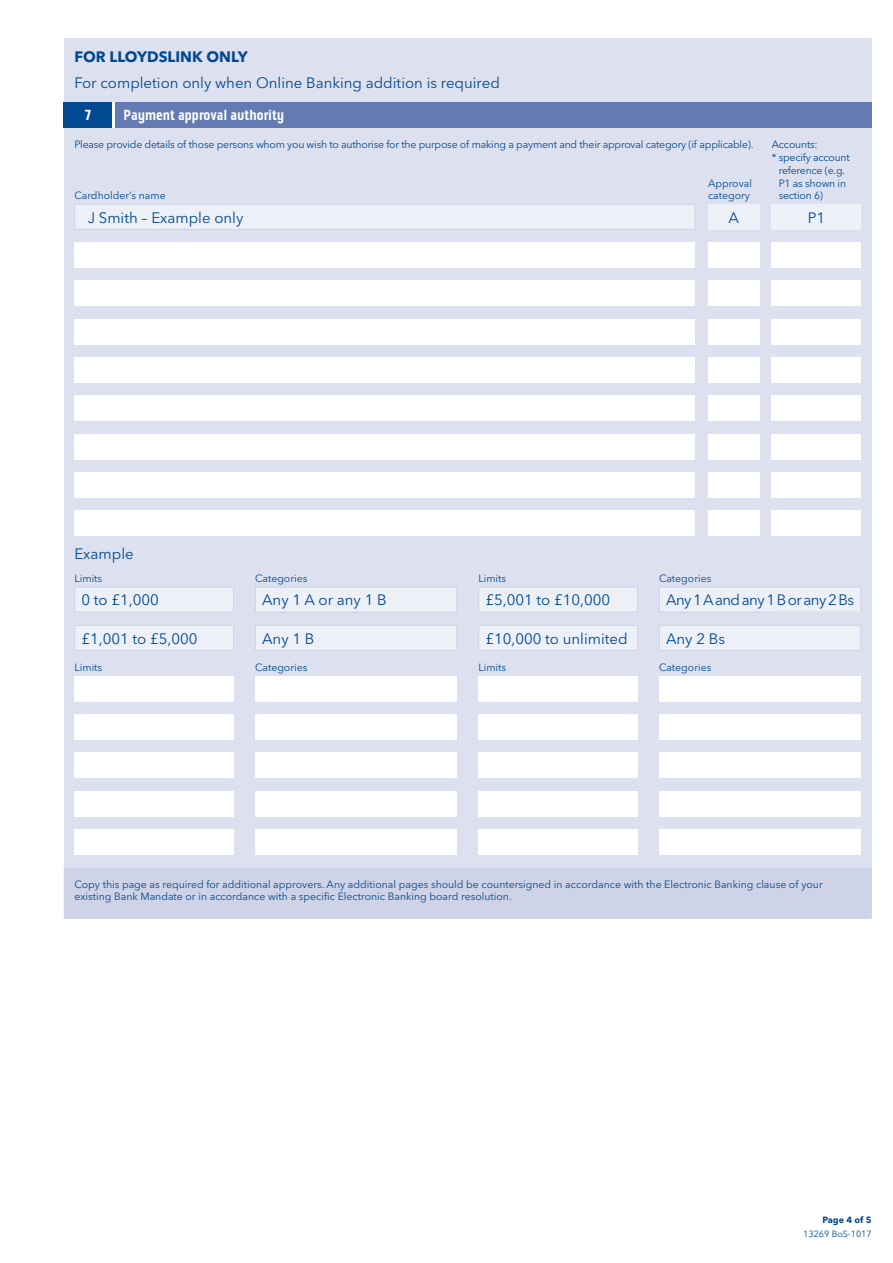
<style>
.page{position:relative;width:893px;height:1263px;background:#fff}
.page>*{position:absolute;margin:0;border:0;box-sizing:border-box;transform-origin:0 0}
.t1{font:15px "Avenir Next LT Pro";color:#014990}
.t2{font:700 15px "Bo S Pill Gothic";color:#fff}
.t3{font:15px "Avenir Next LT Pro";letter-spacing:-.04em;color:#014990}
.t4{font:700 15px "Avenir Next LT Pro";color:#014990}
.t5{font:10.5px/12.8px "Avenir Next LT Pro";color:#014990}
.t6{font:10.5px "Avenir Next LT Pro";letter-spacing:-.02em;color:#014990}
.t7{font:9px "Avenir Next LT Pro";color:#014990}
.t8{font:700 9px "Avenir Next LT Pro";color:#014990}
</style>
<div class="page">
<div style="left:64px;top:38px;width:808px;height:880px;background:#dde1ef"></div>
<hr style="left:112px;top:102px;width:3px;height:26px;background:#fff">
<div style="left:115px;top:102px;width:757px;height:26px;background:#637bb2"></div>
<div style="left:64px;top:102px;width:48px;height:26px;background:#014990"></div>
<div style="left:772px;top:204px;width:89px;height:26px;background:#edf0f7"></div>
<div style="left:75px;top:204px;width:620px;height:25px;background:#edf0f7"></div>
<div style="left:74px;top:204px;width:621px;height:26px;border:1px solid #ced3e7"></div>
<div style="left:708px;top:204px;width:51px;height:26px;background:#edf0f7"></div>
<div style="left:708px;top:242px;width:51px;height:26px;background:#fff"></div>
<div style="left:772px;top:281px;width:89px;height:25px;background:#fff"></div>
<div style="left:74px;top:242px;width:621px;height:26px;background:#fff"></div>
<div style="left:708px;top:281px;width:51px;height:25px;background:#fff"></div>
<div style="left:772px;top:319px;width:89px;height:25px;background:#fff"></div>
<div style="left:74px;top:281px;width:621px;height:25px;background:#fff"></div>
<div style="left:708px;top:319px;width:51px;height:25px;background:#fff"></div>
<div style="left:772px;top:357px;width:89px;height:26px;background:#fff"></div>
<div style="left:74px;top:319px;width:621px;height:25px;background:#fff"></div>
<div style="left:708px;top:357px;width:51px;height:26px;background:#fff"></div>
<div style="left:772px;top:395px;width:89px;height:26px;background:#fff"></div>
<div style="left:74px;top:357px;width:621px;height:26px;background:#fff"></div>
<div style="left:708px;top:395px;width:51px;height:26px;background:#fff"></div>
<div style="left:772px;top:434px;width:89px;height:25px;background:#fff"></div>
<div style="left:74px;top:395px;width:621px;height:26px;background:#fff"></div>
<div style="left:708px;top:434px;width:51px;height:25px;background:#fff"></div>
<div style="left:772px;top:472px;width:89px;height:25px;background:#fff"></div>
<div style="left:74px;top:434px;width:621px;height:25px;background:#fff"></div>
<div style="left:708px;top:472px;width:51px;height:25px;background:#fff"></div>
<div style="left:772px;top:510px;width:89px;height:26px;background:#fff"></div>
<div style="left:74px;top:472px;width:621px;height:25px;background:#fff"></div>
<div style="left:708px;top:510px;width:51px;height:26px;background:#fff"></div>
<div style="left:74px;top:510px;width:621px;height:26px;background:#fff"></div>
<div style="left:64px;top:868px;width:808px;height:50px;background:#ced3e7"></div>
<div style="left:255px;top:676px;width:202px;height:26px;background:#fff"></div>
<div style="left:74px;top:676px;width:160px;height:26px;background:#fff"></div>
<div style="left:255px;top:587px;width:202px;height:25px;background:#edf0f7"></div>
<div style="left:255px;top:587px;width:202px;height:25px;border:1px solid #ced3e7"></div>
<div style="left:75px;top:587px;width:159px;height:25px;background:#edf0f7"></div>
<div style="left:74px;top:587px;width:160px;height:25px;border:1px solid #ced3e7"></div>
<div style="left:75px;top:625px;width:159px;height:25px;background:#edf0f7"></div>
<div style="left:74px;top:625px;width:160px;height:26px;border:1px solid #ced3e7"></div>
<div style="left:479px;top:587px;width:158px;height:25px;background:#edf0f7"></div>
<div style="left:478px;top:587px;width:160px;height:25px;border:1px solid #ced3e7"></div>
<div style="left:479px;top:625px;width:158px;height:25px;background:#edf0f7"></div>
<div style="left:478px;top:625px;width:160px;height:26px;border:1px solid #ced3e7"></div>
<div style="left:255px;top:625px;width:202px;height:25px;background:#edf0f7"></div>
<div style="left:255px;top:625px;width:202px;height:26px;border:1px solid #ced3e7"></div>
<div style="left:659px;top:587px;width:202px;height:25px;background:#edf0f7"></div>
<div style="left:659px;top:587px;width:202px;height:25px;border:1px solid #ced3e7"></div>
<div style="left:659px;top:625px;width:202px;height:25px;background:#edf0f7"></div>
<div style="left:659px;top:625px;width:202px;height:26px;border:1px solid #ced3e7"></div>
<div style="left:255px;top:714px;width:202px;height:26px;background:#fff"></div>
<div style="left:74px;top:714px;width:160px;height:26px;background:#fff"></div>
<div style="left:255px;top:753px;width:202px;height:25px;background:#fff"></div>
<div style="left:74px;top:753px;width:160px;height:25px;background:#fff"></div>
<div style="left:255px;top:791px;width:202px;height:25px;background:#fff"></div>
<div style="left:74px;top:791px;width:160px;height:25px;background:#fff"></div>
<div style="left:659px;top:676px;width:202px;height:26px;background:#fff"></div>
<div style="left:478px;top:676px;width:160px;height:26px;background:#fff"></div>
<div style="left:659px;top:714px;width:202px;height:26px;background:#fff"></div>
<div style="left:478px;top:714px;width:160px;height:26px;background:#fff"></div>
<div style="left:659px;top:753px;width:202px;height:25px;background:#fff"></div>
<div style="left:478px;top:753px;width:160px;height:25px;background:#fff"></div>
<div style="left:659px;top:791px;width:202px;height:25px;background:#fff"></div>
<div style="left:478px;top:791px;width:160px;height:25px;background:#fff"></div>
<div style="left:255px;top:829px;width:202px;height:26px;background:#fff"></div>
<div style="left:74px;top:829px;width:160px;height:26px;background:#fff"></div>
<div style="left:659px;top:829px;width:202px;height:26px;background:#fff"></div>
<div style="left:478px;top:829px;width:160px;height:26px;background:#fff"></div>
<div style="left:772px;top:242px;width:89px;height:26px;background:#fff"></div>
<h1 class="t4" style="left:74px;top:48px;width:175px">FOR LLOYDSLINK ONLY</h1>
<h1 class="t1" style="left:74px;top:74px;width:427px">For completion only when Online Banking addition is required</h1>
<h1 class="t2" style="left:85px;top:106px;width:7px">7</h1>
<h1 class="t2" style="left:124px;top:106px;width:162px">Payment approval authority</h1>
<p class="t6" style="left:74px;top:138px;width:681px">Please provide details of those persons whom you wish to authorise for the purpose of making a payment and their approval category (if applicable).</p>
<p class="t5" style="left:74px;top:189px;width:93px">Cardholder’s name</p>
<p class="t5" style="left:708px;top:176px;width:46px">Approval category</p>
<h1 class="t1" style="left:88px;top:208px;width:157px">J Smith – Example only</h1>
<h1 class="t1" style="left:728px;top:208px;width:12px">A</h1>
<p class="t6" style="left:772px;top:138px;width:47px">Accounts:</p>
<p class="t6" style="left:772px;top:151px;width:80px">* specify account</p>
<p class="t6" style="left:779px;top:164px;width:68px">reference (e.g.</p>
<p class="t6" style="left:779px;top:177px;width:69px">P1 as shown in</p>
<p class="t6" style="left:779px;top:189px;width:46px">section 6)</p>
<h1 class="t1" style="left:808px;top:208px;width:19px">P1</h1>
<h1 class="t1" style="left:74px;top:545px;width:61px">Example</h1>
<p class="t5" style="left:74px;top:572px;width:29px">Limits</p>
<p class="t5" style="left:255px;top:572px;width:54px">Categories</p>
<p class="t5" style="left:478px;top:572px;width:29px">Limits</p>
<p class="t5" style="left:659px;top:572px;width:54px">Categories</p>
<h1 class="t1" style="left:81px;top:591px;width:79px">0 to £1,000</h1>
<h1 class="t1" style="left:262px;top:591px;width:126px">Any 1 A or any 1 B</h1>
<h1 class="t1" style="left:81px;top:629px;width:118px">£1,001 to £5,000</h1>
<h1 class="t1" style="left:485px;top:591px;width:126px">£5,001 to £10,000</h1>
<h1 class="t1" style="left:262px;top:629px;width:54px">Any 1 B</h1>
<h1 class="t1" style="left:485px;top:629px;width:144px">£10,000 to unlimited</h1>
<h1 class="t3" style="left:666px;top:591px;width:189px">Any 1 A and any 1 B or any 2 Bs</h1>
<h1 class="t1" style="left:666px;top:629px;width:60px">Any 2 Bs</h1>
<p class="t5" style="left:74px;top:661px;width:29px">Limits</p>
<p class="t5" style="left:255px;top:661px;width:54px">Categories</p>
<p class="t5" style="left:478px;top:661px;width:29px">Limits</p>
<p class="t5" style="left:659px;top:661px;width:54px">Categories</p>
<p class="t5" style="left:74px;top:878px;width:750px;line-height:12px">Copy this page as required for additional approvers. Any additional pages should be countersigned in accordance with the Electronic Banking clause of your existing Bank Mandate or in accordance with a specific Electronic Banking board resolution.</p>
<p class="t8" style="left:822px;top:1215px;width:51px">Page 4 of 5</p>
<p class="t7" style="left:803px;top:1229px;width:70px">13269 BoS-1017</p>
</div>
